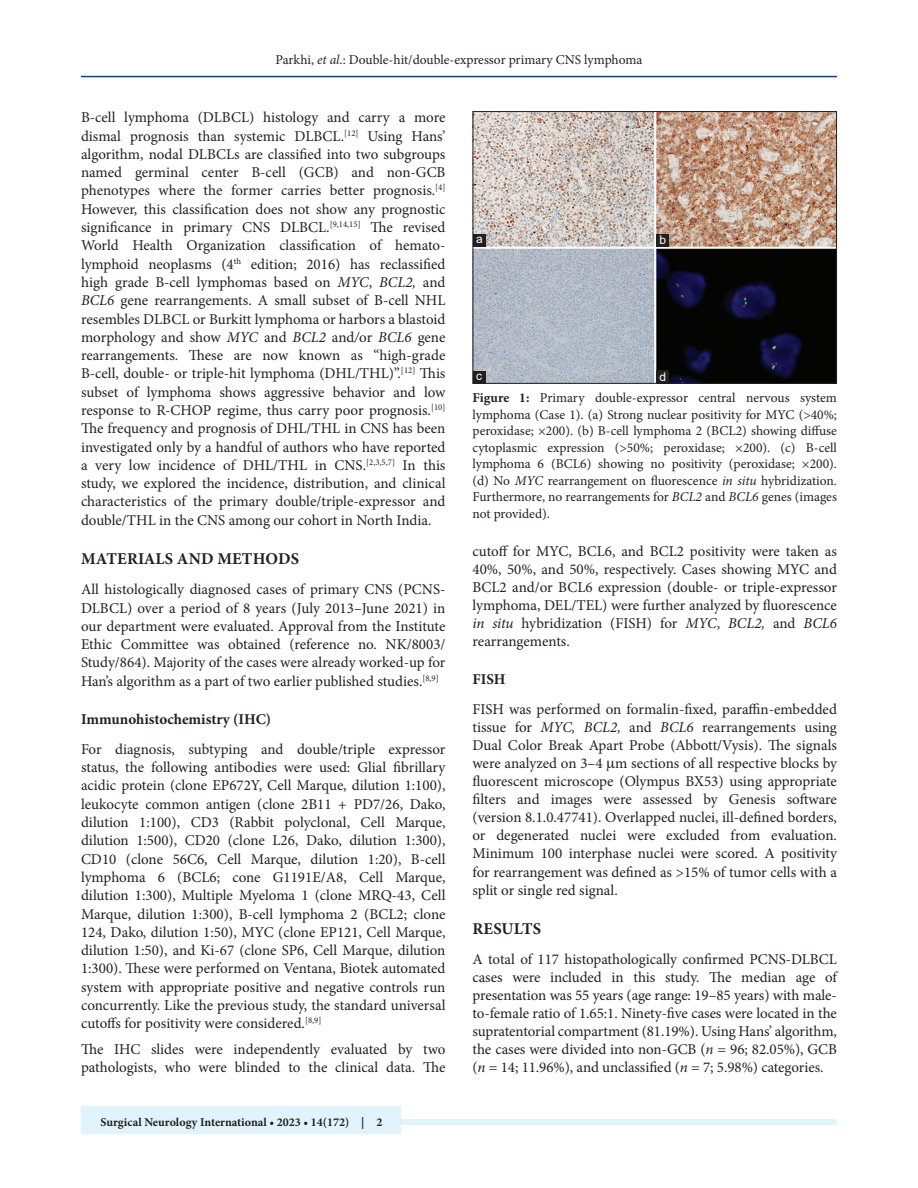
<style>
.page{position:relative;width:918px;height:1188px;background:#fff}
.page>*{position:absolute;margin:0;border:0;box-sizing:border-box;transform-origin:0 0}
.t1{font:700 16.5px "Minion Pro";letter-spacing:.01em;color:#231f20}
.TX{font:15px/18.3px "Minion Pro";letter-spacing:-.005em;color:#231f20;text-align:justify}
.t2{font:700 15px "Minion Pro";color:#231f20}
.FGC{font:13.5px/16.5px "Minion Pro";letter-spacing:-.005em;color:#231f20;text-align:justify}
.JF{font:700 12px "Minion Pro";color:#231f20}
.LABEL{font:12px "Arial";color:#fff}
.s1{font-style:italic}
.s2{font-weight:700}
</style>
<div class="page">
<hr style="left:81px;top:76px;width:756px;height:1px;background:#164077">
<div style="left:81px;top:1119px;width:756px;height:6px;background:#e1f4fc"></div>
<div style="left:81px;top:1106px;width:319px;height:28px;background:#e1f4fc"></div>
<img style="left:475px;top:113px;width:360px;height:269px">
<div style="left:473px;top:111px;width:364px;height:273px;border:1px solid #231f20"></div>
<div style="left:657px;top:370px;width:12px;height:13px;background:#231f20"></div>
<div style="left:473px;top:371px;width:13px;height:12px;background:#231f20"></div>
<div style="left:657px;top:234px;width:12px;height:13px;background:#231f20"></div>
<div style="left:473px;top:234px;width:13px;height:13px;background:#231f20"></div>
<p class="FGC" style="left:276px;top:51px;width:368px">Parkhi, <span class="s1">et al</span>.: Double-hit/double-expressor primary CNS lymphoma</p>
<p class="TX" style="left:81px;top:108px;width:366px">B-cell lymphoma (DLBCL) histology and carry a more dismal prognosis than systemic DLBCL.<sup>[12]</sup> Using Hans’ algorithm, nodal DLBCLs are classified into two subgroups named germinal center B-cell (GCB) and non-GCB phenotypes where the former carries better prognosis.<sup>[4] </sup>However, this classification does not show any prognostic significance in primary CNS DLBCL.<sup>[9,14,15]</sup> The revised World Health Organization classification of hemato&shy;lymphoid neoplasms (4<sup>th</sup> edition; 2016) has reclassified high grade B-cell lymphomas based on <span class="s1">MYC</span>, <span class="s1">BCL2,</span> and <span class="s1">BCL6</span> gene rearrangements. A small subset of B-cell NHL resembles DLBCL or Burkitt lymphoma or harbors a blastoid morphology and show <span class="s1">MYC</span> and <span class="s1">BCL2</span> and<span class="s1">/</span>or <span class="s1">BCL6</span> gene rearrangements. These are now known as “high-grade B-cell, double- or triple-hit lymphoma (DHL/THL)”.<sup>[12]</sup> This subset of lymphoma shows aggressive behavior and low response to R-CHOP regime, thus carry poor prognosis.<sup>[10] </sup>The frequency and prognosis of DHL/THL in CNS has been investigated only by a handful of authors who have reported a very low incidence of DHL/THL in CNS.<sup>[2,3,5,7]</sup> In this study, we explored the incidence, distribution, and clinical characteristics of the primary double/triple-expressor and double/THL in the CNS among our cohort in North India.</p>
<h1 class="t1" style="left:81px;top:547px;width:220px">MATERIALS AND METHODS</h1>
<p class="TX" style="left:81px;top:580px;width:366px">All histologically diagnosed cases of primary CNS (PCNS-DLBCL) over a period of 8 years (July 2013–June 2021) in our department were evaluated. Approval from the Institute Ethic Committee was obtained (reference no. NK/8003/ Study/864). Majority of the cases were already worked-up for Han’s algorithm as a part of two earlier published studies.<sup>[8,9]</sup></p>
<h2 class="t2" style="left:81px;top:708px;width:192px">Immunohistochemistry (IHC)</h2>
<p class="TX" style="left:81px;top:740px;width:366px">For diagnosis, subtyping and double/triple expressor status, the following antibodies were used: Glial fibrillary acidic protein (clone EP672Y, Cell Marque, dilution 1:100), leukocyte common antigen (clone 2B11 + PD7/26, Dako, dilution 1:100), CD3 (Rabbit polyclonal, Cell Marque, dilution 1:500), CD20 (clone L26, Dako, dilution 1:300), CD10 (clone 56C6, Cell Marque, dilution 1:20), B-cell lymphoma 6 (BCL6; cone G1191E/A8, Cell Marque, dilution 1:300), Multiple Myeloma 1 (clone MRQ-43, Cell Marque, dilution 1:300), B-cell lymphoma 2 (BCL2; clone 124, Dako, dilution 1:50), MYC (clone EP121, Cell Marque, dilution 1:50), and Ki-67 (clone SP6, Cell Marque, dilution 1:300). These were performed on Ventana, Biotek automated system with appropriate positive and negative controls run concurrently. Like the previous study, the standard universal cutoffs for positivity were considered.<sup>[8,9]</sup></p>
<p class="TX" style="left:81px;top:1040px;width:366px">The IHC slides were independently evaluated by two pathologists, who were blinded to the clinical data. The</p>
<p class="JF" style="left:100px;top:1113px;width:284px">Surgical Neurology International • 2023 • 14(172) | 2</p>
<p class="LABEL" style="left:476px;top:231px;width:8px">a</p>
<p class="LABEL" style="left:660px;top:232px;width:8px">b</p>
<p class="LABEL" style="left:476px;top:368px;width:7px">c</p>
<p class="LABEL" style="left:660px;top:369px;width:8px">d</p>
<p class="FGC" style="left:472px;top:390px;width:366px"><span class="s2">Figure 1:</span> Primary double-expressor central nervous system lymphoma (Case 1). (a) Strong nuclear positivity for MYC (&gt;40%; peroxidase; ×200). (b) B-cell lymphoma 2 (BCL2) showing diffuse cytoplasmic expression (&gt;50%; peroxidase; ×200). (c) B-cell lymphoma 6 (BCL6) showing no positivity (peroxidase; ×200). (d) No <span class="s1">MYC</span> rearrangement on fluorescence <span class="s1">in situ</span> hybridization.<br>Furthermore, no rearrangements for <span class="s1">BCL2</span> and <span class="s1">BCL6</span> genes (images not provided).</p>
<p class="TX" style="left:472px;top:542px;width:366px">cutoff for MYC, BCL6, and BCL2 positivity were taken as 40%, 50%, and 50%, respectively. Cases showing MYC and BCL2 and/or BCL6 expression (double- or triple-expressor lymphoma, DEL/TEL) were further analyzed by fluorescence <span class="s1">in situ</span> hybridization (FISH) for <span class="s1">MYC</span>, <span class="s1">BCL2,</span> and <span class="s1">BCL6 </span>rearrangements.</p>
<h2 class="t2" style="left:472px;top:668px;width:35px">FISH</h2>
<p class="TX" style="left:472px;top:700px;width:366px">FISH was performed on formalin-fixed, paraffin-embedded tissue for <span class="s1">MYC, BCL2,</span> and <span class="s1">BCL6</span> rearrangements using Dual Color Break Apart Probe (Abbott/Vysis). The signals were analyzed on 3–4 m sections of all respective blocks by fluorescent microscope (Olympus BX53) using appropriate filters and images were assessed by Genesis software (version 8.1.0.47741). Overlapped nuclei, ill-defined borders, or degenerated nuclei were excluded from evaluation.<br>Minimum 100 interphase nuclei were scored. A positivity for rearrangement was defined as &gt;15% of tumor cells with a split or single red signal.</p>
<h1 class="t1" style="left:473px;top:917px;width:70px">RESULTS</h1>
<p class="TX" style="left:472px;top:950px;width:366px">A total of 117 histopathologically confirmed PCNS-DLBCL cases were included in this study. The median age of presentation was 55 years (age range: 19–85 years) with male&shy;to-female ratio of 1.65:1. Ninety-five cases were located in the supratentorial compartment (81.19%). Using Hans’ algorithm, the cases were divided into non-GCB (<span class="s1">n</span> = 96; 82.05%), GCB (<span class="s1">n</span> = 14; 11.96%), and unclassified (<span class="s1">n</span> = 7; 5.98%) categories.</p>
</div>
